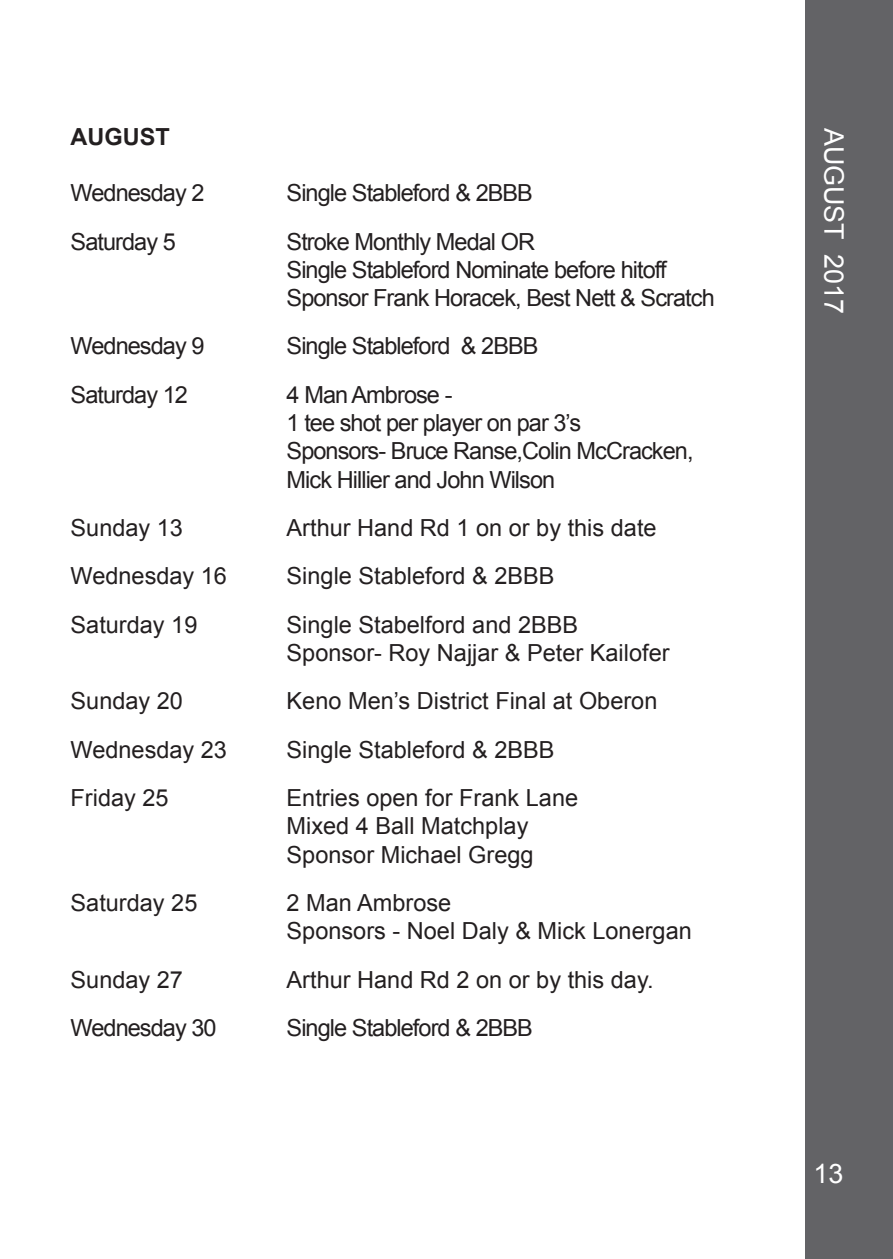
<style>
.page{position:relative;width:893px;height:1259px;background:#fff}
.page>*{position:absolute;margin:0;border:0;box-sizing:border-box;transform-origin:0 0}
.t1{font:27px "Arial";color:#fff}
.t2{font:23.4px "Arial";color:#231f20}
.t3{font:23.4px/28.2px "Arial";letter-spacing:-.04em;color:#231f20}
.t4{font:700 23.4px "Arial";color:#231f20}
</style>
<div class="page">
<div style="left:805px;top:0;width:88px;height:1259px;background:#636366"></div>
<p class="t4" style="left:71px;top:121px;width:101px">AUGUST</p>
<p class="t3" style="left:71px;top:179px;width:135px">Wednesday 2</p>
<p class="t3" style="left:287px;top:179px;width:248px">Single Stableford &amp; 2BBB</p>
<p class="t3" style="left:71px;top:227px;width:107px">Saturday 5</p>
<p class="t3" style="left:287px;top:227px;width:250px">Stroke Monthly Medal OR</p>
<p class="t3" style="left:287px;top:256px;width:381px">Single Stableford Nominate before hitoff</p>
<p class="t3" style="left:287px;top:284px;width:430px">Sponsor Frank Horacek, Best Nett &amp; Scratch</p>
<p class="t3" style="left:71px;top:332px;width:135px">Wednesday 9</p>
<p class="t3" style="left:287px;top:332px;width:253px">Single Stableford &amp; 2BBB</p>
<p class="t3" style="left:71px;top:381px;width:119px">Saturday 12</p>
<p class="t3" style="left:287px;top:381px;width:167px">4 Man Ambrose -</p>
<p class="t3" style="left:287px;top:409px;width:296px">1 tee shot per player on par 3’s</p>
<p class="t3" style="left:287px;top:437px;width:408px">Sponsors- Bruce Ranse,Colin McCracken,<br>Mick Hillier and John Wilson</p>
<p class="t2" style="left:71px;top:512px;width:114px">Sunday 13</p>
<p class="t2" style="left:287px;top:512px;width:371px">Arthur Hand Rd 1 on or by this date</p>
<p class="t2" style="left:71px;top:561px;width:158px">Wednesday 16</p>
<p class="t2" style="left:287px;top:561px;width:270px">Single Stableford &amp; 2BBB</p>
<p class="t2" style="left:71px;top:609px;width:128px">Saturday 19</p>
<p class="t2" style="left:287px;top:609px;width:293px">Single Stabelford and 2BBB</p>
<p class="t2" style="left:287px;top:637px;width:384px">Sponsor- Roy Najjar &amp; Peter Kailofer</p>
<p class="t2" style="left:71px;top:686px;width:114px">Sunday 20</p>
<p class="t2" style="left:287px;top:686px;width:372px">Keno Men’s District Final at Oberon</p>
<p class="t2" style="left:71px;top:734px;width:158px">Wednesday 23</p>
<p class="t2" style="left:287px;top:734px;width:270px">Single Stableford &amp; 2BBB</p>
<p class="t2" style="left:71px;top:782px;width:100px">Friday 25</p>
<p class="t2" style="left:287px;top:782px;width:293px">Entries open for Frank Lane</p>
<p class="t2" style="left:287px;top:811px;width:243px">Mixed 4 Ball Matchplay</p>
<p class="t2" style="left:287px;top:839px;width:249px">Sponsor Michael Gregg</p>
<p class="t2" style="left:71px;top:887px;width:128px">Saturday 25</p>
<p class="t2" style="left:287px;top:887px;width:166px">2 Man Ambrose</p>
<p class="t2" style="left:287px;top:915px;width:407px">Sponsors - Noel Daly &amp; Mick Lonergan</p>
<p class="t2" style="left:71px;top:964px;width:114px">Sunday 27</p>
<p class="t2" style="left:287px;top:964px;width:368px">Arthur Hand Rd 2 on or by this day.</p>
<p class="t3" style="left:71px;top:1014px;width:148px">Wednesday 30</p>
<p class="t3" style="left:287px;top:1014px;width:248px">Single Stableford &amp; 2BBB</p>
<p class="t1" style="left:852px;top:128px;width:188px;rotate:90deg">AUGUST 2017</p>
<p class="t1" style="left:814px;top:1155px;width:31px">13</p>
</div>
